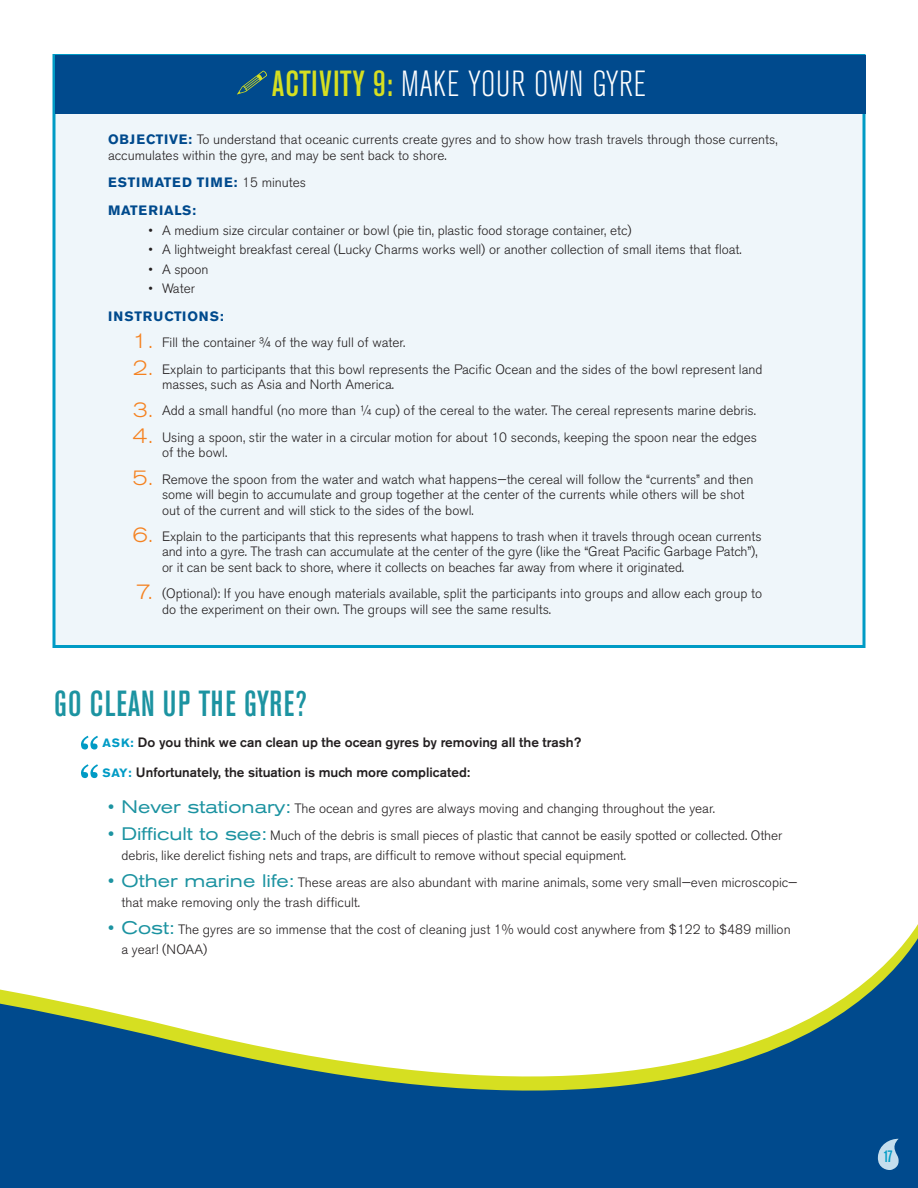
<style>
.page{position:relative;width:918px;height:1188px;background:#fff}
.page>*{position:absolute;margin:0;border:0;box-sizing:border-box;transform-origin:0 0}
.t1{font:300 condensed 36px "Akzidenz Grotesk BE";letter-spacing:.01em;color:#fff}
.t2{font:500 condensed 36px "Akzidenz Grotesk BE";letter-spacing:.03em;color:#1c93a1}
.t3{font:500 condensed 16.5px "Akzidenz Grotesk BE";color:#009bc5}
.t4{font:300 13.5px/15.6px "Akzidenz Grotesk BE";color:#231f20}
.t5{font:500 13.5px "Akzidenz Grotesk BE";color:#231f20}
.t6{font:700 13.5px "Akzidenz Grotesk BE";letter-spacing:.05em;color:#004a8d}
.t7{font:700 13.5px "Akzidenz Grotesk BE";letter-spacing:.07em;color:#004a8d}
.s1{font-weight:500;color:#d6df21}
.s2{font-weight:700;color:#004a8d}
.s3{font-weight:300;color:#231f20}
.s4{font-stretch:expanded;font-size:21px;color:#f58220}
.s5{font-weight:700;font-size:12px;color:#009bc5}
.s6{font-weight:400;font-stretch:expanded;font-size:18px;color:#1c93a1}
</style>
<div class="page">
<svg style="left:0;top:924px;width:918px;height:264px;fill:#004a8d"></svg>
<svg style="left:877px;top:1138px;width:23px;height:33px"></svg>
<div style="left:52px;top:54px;width:814px;height:594px;background:#eff6fa;border:3px solid #009bc5"></div>
<div style="left:55px;top:55px;width:811px;height:59px;background:#004a8d"></div>
<svg style="left:237px;top:71px;width:30px;height:24px"></svg>
<svg style="left:81px;top:736px;width:17px;height:14px"></svg>
<svg style="left:81px;top:764px;width:17px;height:14px"></svg>
<p class="t1" style="left:272px;top:64px;width:375px"><span class="s1">ACTIVITY 9:</span> MAKE YOUR OWN GYRE</p>
<p class="t4" style="left:108px;top:132px;width:671px"><span class="s2">OBJECTIVE:</span> To understand that oceanic currents create gyres and to show how trash travels through those currents, accumulates within the gyre, and may be sent back to shore.</p>
<p class="t6" style="left:108px;top:175px;width:200px">ESTIMATED TIME: <span class="s3">15 minutes</span></p>
<p class="t6" style="left:108px;top:203px;width:90px">MATERIALS:</p>
<p class="t4" style="left:148px;top:222px;width:485px">• A medium size circular container or bowl (pie tin, plastic food storage container, etc)</p>
<p class="t4" style="left:148px;top:242px;width:595px">• A lightweight breakfast cereal (Lucky Charms works well) or another collection of small items that float.</p>
<p class="t4" style="left:148px;top:261px;width:62px">• A spoon</p>
<p class="t4" style="left:148px;top:281px;width:48px">• Water</p>
<p class="t7" style="left:108px;top:308px;width:117px">INSTRUCTIONS:</p>
<p class="t4" style="left:132px;top:335px;width:275px"><span class="s4">1.</span> Fill the container ¾ of the way full of water.</p>
<p class="t4" style="left:162px;top:361px;width:602px;text-indent:-30px"><span class="s4">2.</span> Explain to participants that this bowl represents the Pacific Ocean and the sides of the bowl represent land masses, such as Asia and North America.</p>
<p class="t4" style="left:132px;top:403px;width:625px"><span class="s4">3.</span> Add a small handful (no more than ¼ cup) of the cereal to the water. The cereal represents marine debris.</p>
<p class="t4" style="left:162px;top:430px;width:597px;text-indent:-30px"><span class="s4">4.</span> Using a spoon, stir the water in a circular motion for about 10 seconds, keeping the spoon near the edges of the bowl.</p>
<p class="t4" style="left:162px;top:471px;width:593px;text-indent:-30px"><span class="s4">5.</span> Remove the spoon from the water and watch what happens—the cereal will follow the “currents” and then some will begin to accumulate and group together at the center of the currents while others will be shot out of the current and will stick to the sides of the bowl.</p>
<p class="t4" style="left:162px;top:529px;width:601px;text-indent:-29px"><span class="s4">6.</span> Explain to the participants that this represents what happens to trash when it travels through ocean currents and into a gyre. The trash can accumulate at the center of the gyre (like the “Great Pacific Garbage Patch”), or it can be sent back to shore, where it collects on beaches far away from where it originated.</p>
<p class="t4" style="left:162px;top:586px;width:602px;text-indent:-27px"><span class="s4">7.</span> (Optional): If you have enough materials available, split the participants into groups and allow each group to do the experiment on their own. The groups will see the same results.</p>
<p class="t2" style="left:54px;top:684px;width:254px">GO CLEAN UP THE GYRE?</p>
<p class="t5" style="left:103px;top:734px;width:480px"><span class="s5">ASK:</span> Do you think we can clean up the ocean gyres by removing all the trash?</p>
<p class="t5" style="left:103px;top:764px;width:369px"><span class="s5">SAY:</span> Unfortunately, the situation is much more complicated:</p>
<p class="t4" style="left:108px;top:801px;width:608px"><span class="s6">• Never stationary:</span> The ocean and gyres are always moving and changing throughout the year.</p>
<p class="t4" style="left:122px;top:826px;width:662px;line-height:19.5px;text-indent:-14px"><span class="s6">• Difficult to see:</span> Much of the debris is small pieces of plastic that cannot be easily spotted or collected. Other debris, like derelict fishing nets and traps, are difficult to remove without special equipment.</p>
<p class="t4" style="left:122px;top:873px;width:678px;line-height:19.5px;text-indent:-14px"><span class="s6">• Other marine life:</span> These areas are also abundant with marine animals, some very small—even microscopic— that make removing only the trash difficult.</p>
<p class="t4" style="left:122px;top:920px;width:671px;line-height:19.5px;text-indent:-14px"><span class="s6">• Cost:</span> The gyres are so immense that the cost of cleaning just 1% would cost anywhere from $122 to $489 million a year! (NOAA)</p>
<p class="t3" style="left:883px;top:1147px;width:11px">17</p>
</div>
